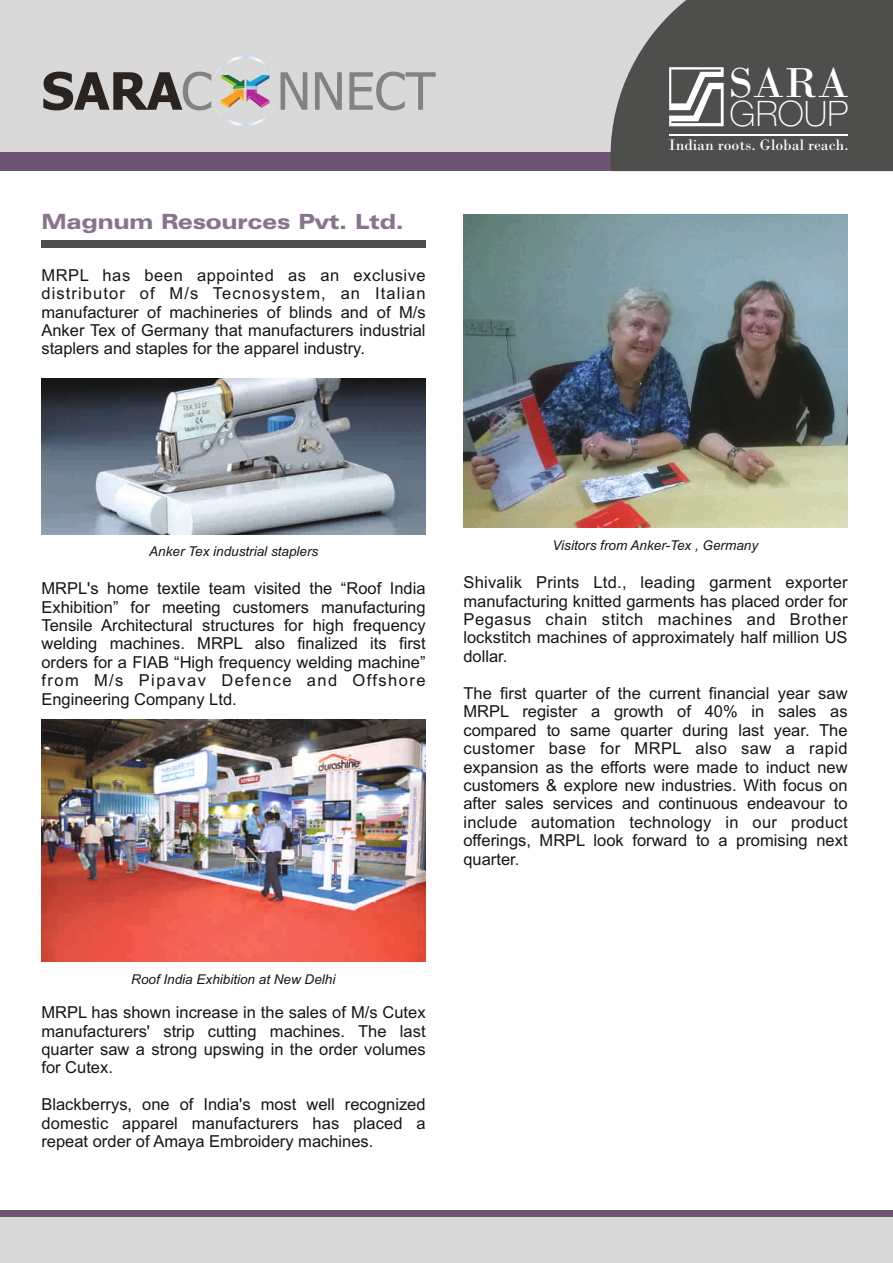
<style>
.page{position:relative;width:893px;height:1263px;background:#fff}
.page>*{position:absolute;margin:0;border:0;box-sizing:border-box;transform-origin:0 0}
.t1{font:700 51.6px "Tahoma";color:#2a2420}
.t2{font:51.6px "Tahoma";color:#818281}
.t3{font:44.1px "Bodoni";color:#fff}
.t4{font:100 35.1px "Helvetica Neue";color:#fff}
.t5{font:900 expanded 21px "Zurich BT";color:#89748e}
.t6{font:16.5px/18.5px "Arial";color:#151616;text-align:justify}
.t7{font:16.05px "Bodoni";color:#fff}
.t8{font:italic 13.5px "Arial";color:#151616}
.s1{font-weight:400;color:#818281}
</style>
<div class="page">
<div style="left:41px;top:241px;width:385px;height:7px;background:#4e4e4d"></div>
<div style="left:0;top:0;width:891px;height:160px;background:#d9d9da"></div>
<div style="left:0;top:153px;width:746px;height:18px;background:#6e5474"></div>
<svg style="left:610px;top:0;width:283px;height:171px;fill:#4e4e4d"></svg>
<svg style="left:215px;top:56px;width:60px;height:70px"></svg>
<hr style="left:669px;top:134px;width:179px;height:1px;background:#fff">
<svg style="left:669px;top:67px;width:55px;height:59px"></svg>
<div style="left:0;top:1215px;width:893px;height:48px;background:#d9d9da"></div>
<div style="left:0;top:1210px;width:893px;height:7px;background:#6e5474"></div>
<img style="left:463px;top:214px;width:385px;height:313px">
<img style="left:41px;top:378px;width:385px;height:156px">
<img style="left:41px;top:720px;width:385px;height:241px">
<h1 class="t1" style="left:41px;top:70px;width:172px">SARA <span class="s1">C</span></h1>
<h1 class="t2" style="left:277px;top:70px;width:160px">NNECT</h1>
<h2 class="t3" style="left:729px;top:68px;width:121px">SARA</h2>
<h3 class="t4" style="left:730px;top:94px;width:120px">GROUP</h3>
<p class="t7" style="left:669px;top:139px;width:181px">Indian roots. Global reach.</p>
<p class="t5" style="left:41px;top:213px;width:364px">Magnum Resources Pvt. Ltd.</p>
<p class="t6" style="left:41px;top:267px;width:386px">MRPL has been appointed as an exclusive distributor of M/s Tecnosystem, an Italian manufacturer of machineries of blinds and of M/s Anker Tex of Germany that manufacturers industrial staplers and staples for the apparel industry.</p>
<p class="t8" style="left:149px;top:546px;width:171px">Anker Tex industrial staplers</p>
<p class="t6" style="left:41px;top:581px;width:386px">MRPL's home textile team visited the “Roof India Exhibition” for meeting customers manufacturing Tensile Architectural structures for high frequency welding machines. MRPL also finalized its first orders for a FIAB “High frequency welding machine” from M/s Pipavav Defence and Offshore Engineering Company Ltd.</p>
<p class="t8" style="left:552px;top:540px;width:207px">Visitors from Anker-Tex , Germany</p>
<p class="t6" style="left:463px;top:575px;width:386px">Shivalik Prints Ltd., leading garment exporter manufacturing knitted garments has placed order for Pegasus chain stitch machines and Brother lockstitch machines of approximately half million US dollar.</p>
<p class="t6" style="left:463px;top:685px;width:386px">The first quarter of the current financial year saw MRPL register a growth of 40% in sales as compared to same quarter during last year. The customer base for MRPL also saw a rapid expansion as the efforts were made to induct new customers &amp; explore new industries. With focus on after sales services and continuous endeavour to include automation technology in our product offerings, MRPL look forward to a promising next quarter.</p>
<p class="t8" style="left:131px;top:974px;width:206px">Roof India Exhibition at New Delhi</p>
<p class="t6" style="left:41px;top:1005px;width:386px">MRPL has shown increase in the sales of M/s Cutex manufacturers' strip cutting machines. The last quarter saw a strong upswing in the order volumes for Cutex.</p>
<p class="t6" style="left:41px;top:1097px;width:386px">Blackberrys, one of India's most well recognized domestic apparel manufacturers has placed a repeat order of Amaya Embroidery machines.</p>
</div>
